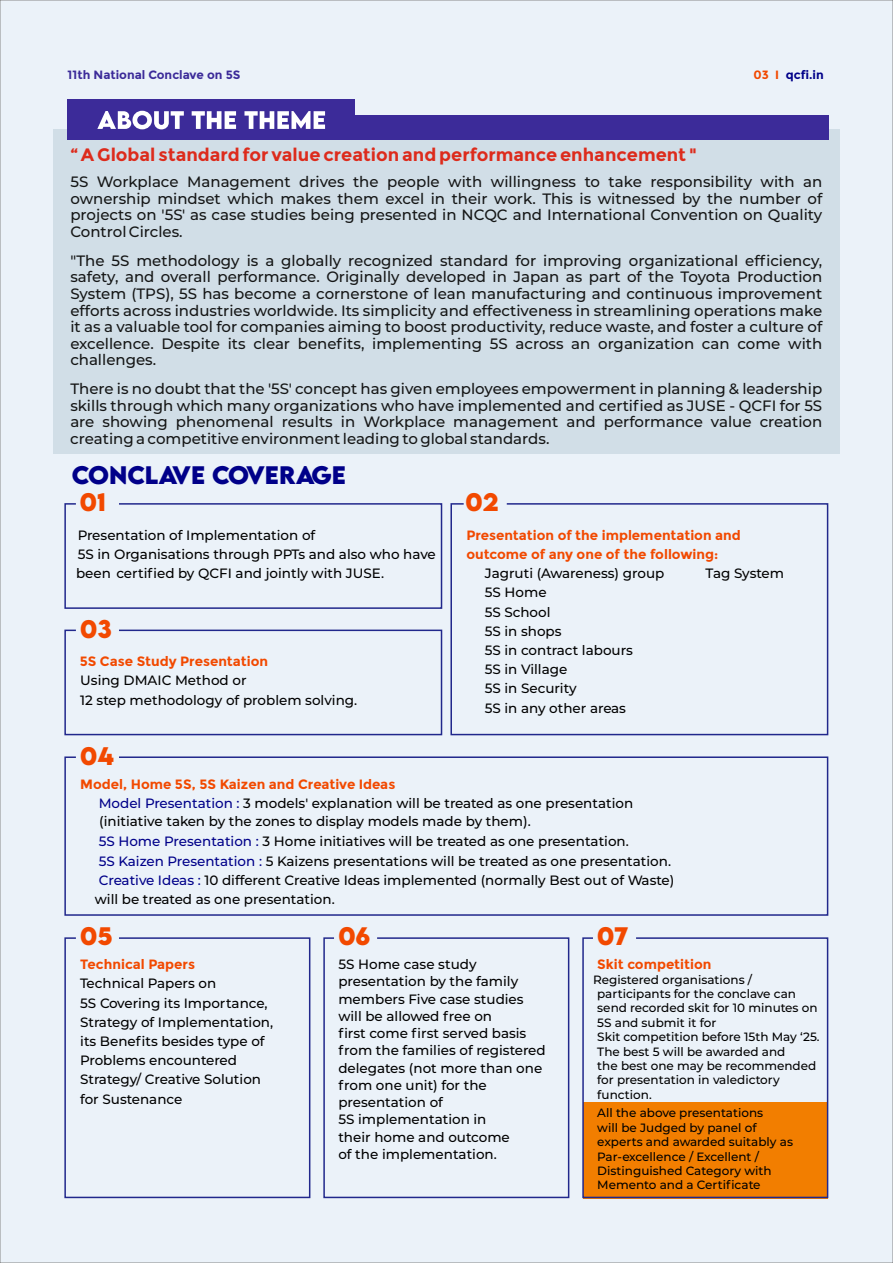
<style>
.page{position:relative;width:893px;height:1263px;background:#ebf2f9}
.page>*{position:absolute;margin:0;border:0;box-sizing:border-box;transform-origin:0 0}
.t1{font:700 22.5px "LEMONMILK";color:#000089}
.t2{font:700 22.5px "LEMONMILK";color:#f24900}
.t3{font:700 18px "Montserrat";color:#dd2b1c}
.t4{font:500 15px/16.5px "Montserrat";color:#151616;text-align:justify}
.t5{font:500 13.5px/19.2px "Montserrat";color:#000}
.t6{font:700 13.5px/19.2px "Montserrat";color:#f24900}
.t7{font:500 12px/14.4px "Montserrat";color:#000}
.t8{font:700 12px "Montserrat";color:#3c2b99}
.t9{font:700 12px "Montserrat";color:#000089}
.s1{color:#f24900}
.s2{font-weight:700;color:#f24900}
.s3{color:#000089}
</style>
<div class="page">
<div style="left:64px;top:502px;width:379px;height:108px;background:#ebf2f9"></div>
<div style="left:450px;top:502px;width:379px;height:234px;background:#ebf2f9"></div>
<div style="left:53px;top:129px;width:787px;height:325px;background:#d1dee7"></div>
<div style="left:68px;top:99px;width:287px;height:41px;background:#3c2b99"></div>
<div style="left:355px;top:116px;width:474px;height:24px;background:#3c2b99"></div>
<svg style="left:97px;top:111px;width:228px;height:18px"></svg>
<div style="left:64px;top:629px;width:379px;height:107px;background:#ebf2f9"></div>
<div style="left:64px;top:756px;width:765px;height:160px;background:#ebf2f9"></div>
<div style="left:64px;top:936px;width:247px;height:263px;background:#ebf2f9"></div>
<div style="left:323px;top:936px;width:247px;height:263px;background:#ebf2f9"></div>
<svg style="left:582px;top:936px;width:247px;height:263px"></svg>
<p class="t8" style="left:68px;top:68px;width:174px">11th National Conclave on 5S</p>
<p class="t9" style="left:753px;top:68px;width:72px"><span class="s1">03 I</span> qcfi.in</p>
<h2 class="t3" style="left:70px;top:143px;width:628px">“ A Global standard for value creation and performance enhancement "</h2>
<p class="t4" style="left:70px;top:174px;width:753px">5S Workplace Management drives the people with willingness to take responsibility with an ownership mindset which makes them excel in their work. This is witnessed by the number of projects on '5S' as case studies being presented in NCQC and International Convention on Quality Control Circles.</p>
<p class="t4" style="left:70px;top:252px;width:753px">"The 5S methodology is a globally recognized standard for improving organizational efficiency, safety, and overall performance. Originally developed in Japan as part of the Toyota Production System (TPS), 5S has become a cornerstone of lean manufacturing and continuous improvement efforts across industries worldwide. Its simplicity and effectiveness in streamlining operations make it as a valuable tool for companies aiming to boost productivity, reduce waste, and foster a culture of excellence. Despite its clear benefits, implementing 5S across an organization can come with challenges.</p>
<p class="t4" style="left:70px;top:381px;width:753px">There is no doubt that the '5S' concept has given employees empowerment in planning &amp; leadership skills through which many organizations who have implemented and certified as JUSE - QCFI for 5S are showing phenomenal results in Workplace management and performance value creation creating a competitive environment leading to global standards.</p>
<h1 class="t1" style="left:72px;top:460px;width:276px">CONCLAVE COVERAGE</h1>
<h1 class="t2" style="left:80px;top:487px;width:27px">01</h1>
<h1 class="t2" style="left:466px;top:487px;width:34px">02</h1>
<p class="t5" style="left:76px;top:525px;width:361px">Presentation of Implementation of<br>5S in Organisations through PPTs and also who have been certified by QCFI and jointly with JUSE.</p>
<p class="t6" style="left:466px;top:525px;width:276px">Presentation of the implementation and outcome of any one of the following:</p>
<p class="t5" style="left:485px;top:564px;width:181px">Jagruti (Awareness) group</p>
<p class="t5" style="left:705px;top:564px;width:80px">Tag System</p>
<p class="t5" style="left:485px;top:583px;width:150px">5S Home<br>5S School<br>5S in shops<br>5S in contract labours<br>5S in Village<br>5S in Security<br>5S in any other areas</p>
<h1 class="t2" style="left:80px;top:613px;width:33px">03</h1>
<p class="t6" style="left:80px;top:652px;width:190px">5S Case Study Presentation</p>
<p class="t5" style="left:80px;top:671px;width:279px">Using DMAIC Method or<br>12 step methodology of problem solving.</p>
<h1 class="t2" style="left:80px;top:740px;width:35px">04</h1>
<p class="t5" style="left:99px;top:775px;width:536px;line-height:18.8px;text-indent:-18px"><span class="s2">Model, Home 5S, 5S Kaizen and Creative Ideas<br></span><span class="s3">Model Presentation :</span> 3 models' explanation will be treated as one presentation (initiative taken by the zones to display models made by them).</p>
<p class="t5" style="left:95px;top:832px;width:581px"><span class="s3">5S Home Presentation :</span> 3 Home initiatives will be treated as one presentation.<br><span class="s3">5S Kaizen Presentation :</span> 5 Kaizens presentations will be treated as one presentation.<br><span class="s3">Creative Ideas :</span> 10 different Creative Ideas implemented (normally Best out of Waste) will be treated as one presentation.</p>
<h1 class="t2" style="left:80px;top:921px;width:34px">05</h1>
<p class="t6" style="left:80px;top:955px;width:116px">Technical Papers</p>
<p class="t5" style="left:80px;top:974px;width:194px">Technical Papers on<br>5S Covering its Importance,<br>Strategy of Implementation, its Benefits besides type of<br>Problems encountered<br>Strategy/ Creative Solution for Sustenance</p>
<h1 class="t2" style="left:338px;top:921px;width:34px">06</h1>
<p class="t5" style="left:338px;top:956px;width:209px;line-height:17.2px">5S Home case study presentation by the family members Five case studies will be allowed free on<br>first come first served basis from the families of registered delegates (not more than one from one unit) for the presentation of<br>5S implementation in<br>their home and outcome<br>of the implementation.</p>
<h1 class="t2" style="left:597px;top:921px;width:32px">07</h1>
<p class="t6" style="left:597px;top:955px;width:116px">Skit competition</p>
<p class="t7" style="left:597px;top:972px;width:224px;text-indent:-4px">Registered organisations / participants for the conclave can send recorded skit for 10 minutes on<br>5S and submit it for<br>Skit competition before 15th May ‘25.<br>The best 5 will be awarded and<br>the best one may be recommended</p>
<p class="t7" style="left:597px;top:1073px;width:184px">for presentation in valedictory function.</p>
<p class="t7" style="left:597px;top:1106px;width:197px">All the above presentations<br>will be Judged by panel of experts and awarded suitably as<br>Par-excellence / Excellent /<br>Distinguished Category with<br>Memento and a Certificate</p>
</div>
